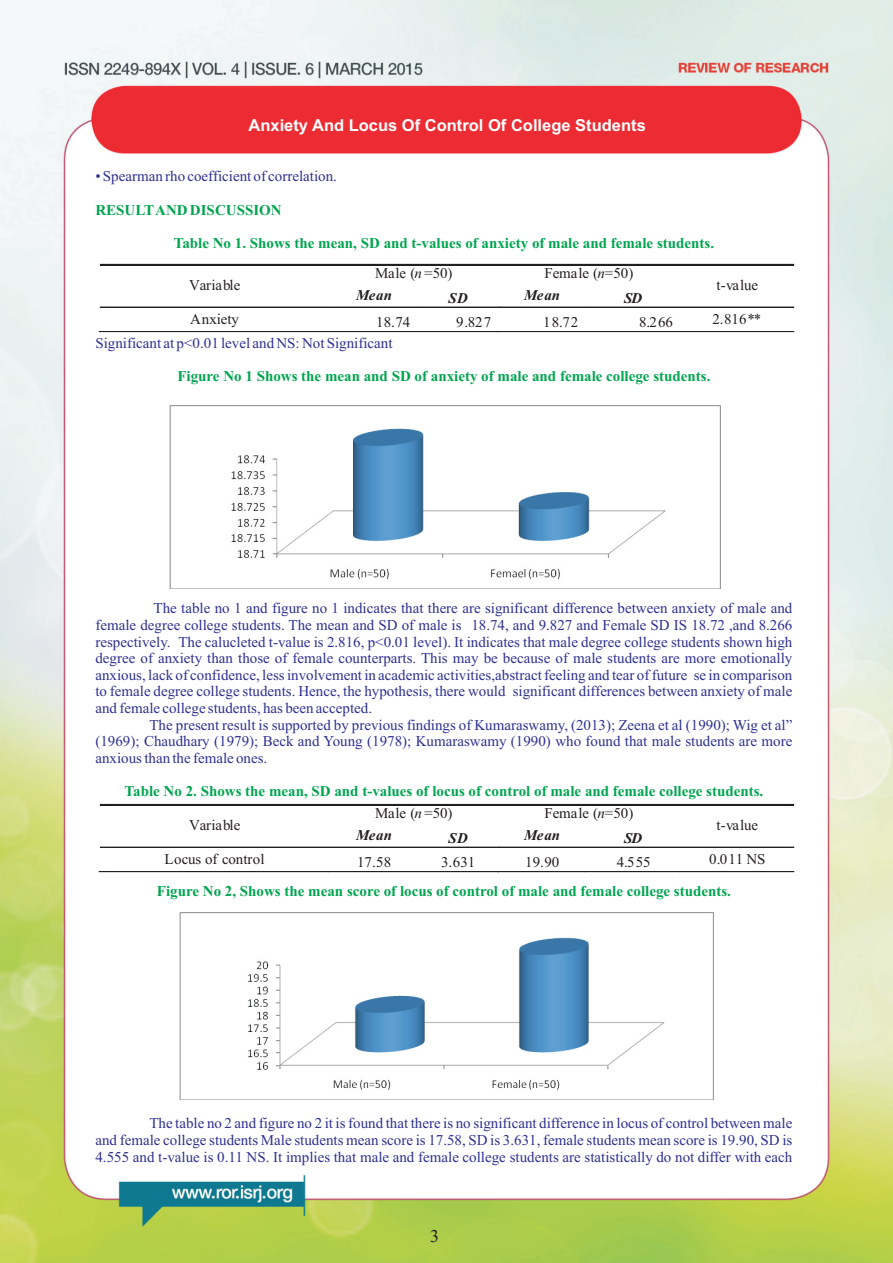
<style>
.page{position:relative;width:893px;height:1263px;background:#fff}
.page>*{position:absolute;margin:0;border:0;box-sizing:border-box;transform-origin:0 0}
.t1{font:18px "Times New Roman";color:#231f20}
.t2{font:700 16.5px "Arial";color:#fff}
.t3{font:15px/16.6px "Times New Roman";color:#2e3092;text-align:justify}
.t4{font:700 15px "Times New Roman";color:#00a54f}
.t5{font:15px "Times New Roman";color:#231f20}
.t6{font:italic 700 15px "Times New Roman";color:#231f20}
.s1{font-style:italic}
</style>
<div class="page">
<img style="left:0;top:0;width:893px;height:1263px">
<hr style="left:100px;top:264px;width:229px;height:1px;background:#231f20">
<hr style="left:331px;top:264px;width:168px;height:1px;background:#231f20">
<hr style="left:499px;top:264px;width:181px;height:1px;background:#231f20">
<hr style="left:681px;top:264px;width:113px;height:1px;background:#231f20">
<hr style="left:100px;top:307px;width:229px;height:1px;background:#231f20">
<hr style="left:331px;top:307px;width:87px;height:1px;background:#231f20">
<hr style="left:419px;top:307px;width:80px;height:1px;background:#231f20">
<hr style="left:499px;top:307px;width:87px;height:1px;background:#231f20">
<hr style="left:587px;top:307px;width:93px;height:1px;background:#231f20">
<hr style="left:681px;top:307px;width:113px;height:1px;background:#231f20">
<hr style="left:99px;top:331px;width:230px;height:1px;background:#231f20">
<hr style="left:329px;top:331px;width:89px;height:1px;background:#231f20">
<hr style="left:418px;top:331px;width:81px;height:1px;background:#231f20">
<hr style="left:498px;top:331px;width:88px;height:1px;background:#231f20">
<hr style="left:586px;top:331px;width:94px;height:1px;background:#231f20">
<hr style="left:680px;top:331px;width:114px;height:1px;background:#231f20">
<img style="left:170px;top:405px;width:550px;height:183px">
<hr style="left:100px;top:804px;width:229px;height:1px;background:#231f20">
<hr style="left:331px;top:804px;width:168px;height:1px;background:#231f20">
<hr style="left:499px;top:804px;width:181px;height:1px;background:#231f20">
<hr style="left:681px;top:804px;width:113px;height:1px;background:#231f20">
<hr style="left:100px;top:847px;width:229px;height:1px;background:#231f20">
<hr style="left:331px;top:847px;width:87px;height:1px;background:#231f20">
<hr style="left:419px;top:847px;width:80px;height:1px;background:#231f20">
<hr style="left:499px;top:847px;width:87px;height:1px;background:#231f20">
<hr style="left:587px;top:847px;width:93px;height:1px;background:#231f20">
<hr style="left:681px;top:847px;width:113px;height:1px;background:#231f20">
<hr style="left:99px;top:871px;width:230px;height:1px;background:#231f20">
<hr style="left:329px;top:871px;width:89px;height:1px;background:#231f20">
<hr style="left:418px;top:871px;width:81px;height:1px;background:#231f20">
<hr style="left:498px;top:871px;width:88px;height:1px;background:#231f20">
<hr style="left:586px;top:871px;width:94px;height:1px;background:#231f20">
<hr style="left:680px;top:871px;width:114px;height:1px;background:#231f20">
<img style="left:180px;top:913px;width:534px;height:186px">
<p class="t2" style="left:249px;top:119px;width:399px">Anxiety And Locus Of Control Of College Students</p>
<p class="t3" style="left:95px;top:169px;width:243px">• Spearman rho coefficient of correlation.</p>
<p class="t4" style="left:95px;top:204px;width:188px">RESULTAND DISCUSSION</p>
<p class="t4" style="left:174px;top:238px;width:542px">Table No 1. Shows the mean, SD and t-values of anxiety of male and female students.</p>
<p class="t5" style="left:189px;top:280px;width:53px">Variable</p>
<p class="t5" style="left:375px;top:268px;width:79px">Male (<span class="s1">n=</span>50)</p>
<p class="t5" style="left:544px;top:268px;width:90px">Female (<span class="s1">n</span>=50)</p>
<p class="t6" style="left:356px;top:289px;width:37px">Mean</p>
<p class="t6" style="left:449px;top:293px;width:21px">SD</p>
<p class="t6" style="left:524px;top:289px;width:37px">Mean</p>
<p class="t6" style="left:624px;top:293px;width:20px">SD</p>
<p class="t5" style="left:717px;top:280px;width:43px">t-value</p>
<p class="t5" style="left:190px;top:314px;width:50px">Anxiety</p>
<p class="t5" style="left:376px;top:317px;width:36px">18.74</p>
<p class="t5" style="left:456px;top:317px;width:37px">9.827</p>
<p class="t5" style="left:543px;top:317px;width:37px">18.72</p>
<p class="t5" style="left:639px;top:317px;width:36px">8.266</p>
<p class="t5" style="left:712px;top:314px;width:50px">2.816**</p>
<p class="t3" style="left:95px;top:336px;width:299px">Significant at p&lt;0.01 level and NS: Not Significant</p>
<p class="t4" style="left:177px;top:371px;width:535px">Figure No 1 Shows the mean and SD of anxiety of male and female college students.</p>
<p class="t3" style="left:95px;top:601px;width:698px;text-indent:58px">The table no 1 and figure no 1 indicates that there are significant difference between anxiety of male and female degree college students. The mean and SD of male is 18.74, and 9.827 and Female SD IS 18.72 ,and 8.266 respectively. The calucleted t-value is 2.816, p&lt;0.01 level). It indicates that male degree college students shown high degree of anxiety than those of female counterparts. This may be because of male students are more emotionally anxious, lack of confidence, less involvement in academic activities,abstract feeling and tear of future se in comparison to female degree college students. Hence, the hypothesis, there would significant differences between anxiety of male and female college students, has been accepted.</p>
<p class="t3" style="left:95px;top:718px;width:698px;text-indent:54px">The present result is supported by previous findings of Kumaraswamy, (2013); Zeena et al (1990); Wig et al” (1969); Chaudhary (1979); Beck and Young (1978); Kumaraswamy (1990) who found that male students are more anxious than the female ones.</p>
<p class="t4" style="left:125px;top:786px;width:640px">Table No 2. Shows the mean, SD and t-values of locus of control of male and female college students.</p>
<p class="t5" style="left:189px;top:820px;width:53px">Variable</p>
<p class="t5" style="left:375px;top:808px;width:79px">Male (<span class="s1">n=</span>50)</p>
<p class="t5" style="left:544px;top:808px;width:90px">Female (<span class="s1">n</span>=50)</p>
<p class="t6" style="left:356px;top:829px;width:37px">Mean</p>
<p class="t6" style="left:449px;top:833px;width:21px">SD</p>
<p class="t6" style="left:524px;top:829px;width:37px">Mean</p>
<p class="t6" style="left:624px;top:833px;width:20px">SD</p>
<p class="t5" style="left:717px;top:820px;width:43px">t-value</p>
<p class="t5" style="left:165px;top:854px;width:101px">Locus of control</p>
<p class="t5" style="left:357px;top:857px;width:36px">17.58</p>
<p class="t5" style="left:441px;top:857px;width:36px">3.631</p>
<p class="t5" style="left:525px;top:857px;width:36px">19.90</p>
<p class="t5" style="left:617px;top:857px;width:36px">4.555</p>
<p class="t5" style="left:709px;top:854px;width:58px">0.011 NS</p>
<p class="t4" style="left:157px;top:886px;width:576px">Figure No 2, Shows the mean score of locus of control of male and female college students.</p>
<p class="t3" style="left:95px;top:1116px;width:698px;text-indent:54px">The table no 2 and figure no 2 it is found that there is no significant difference in locus of control between male and female college students Male students mean score is 17.58, SD is 3.631, female students mean score is 19.90, SD is 4.555 and t-value is 0.11 NS. It implies that male and female college students are statistically do not differ with each</p>
<p class="t1" style="left:430px;top:1229px;width:10px">3</p>
</div>
